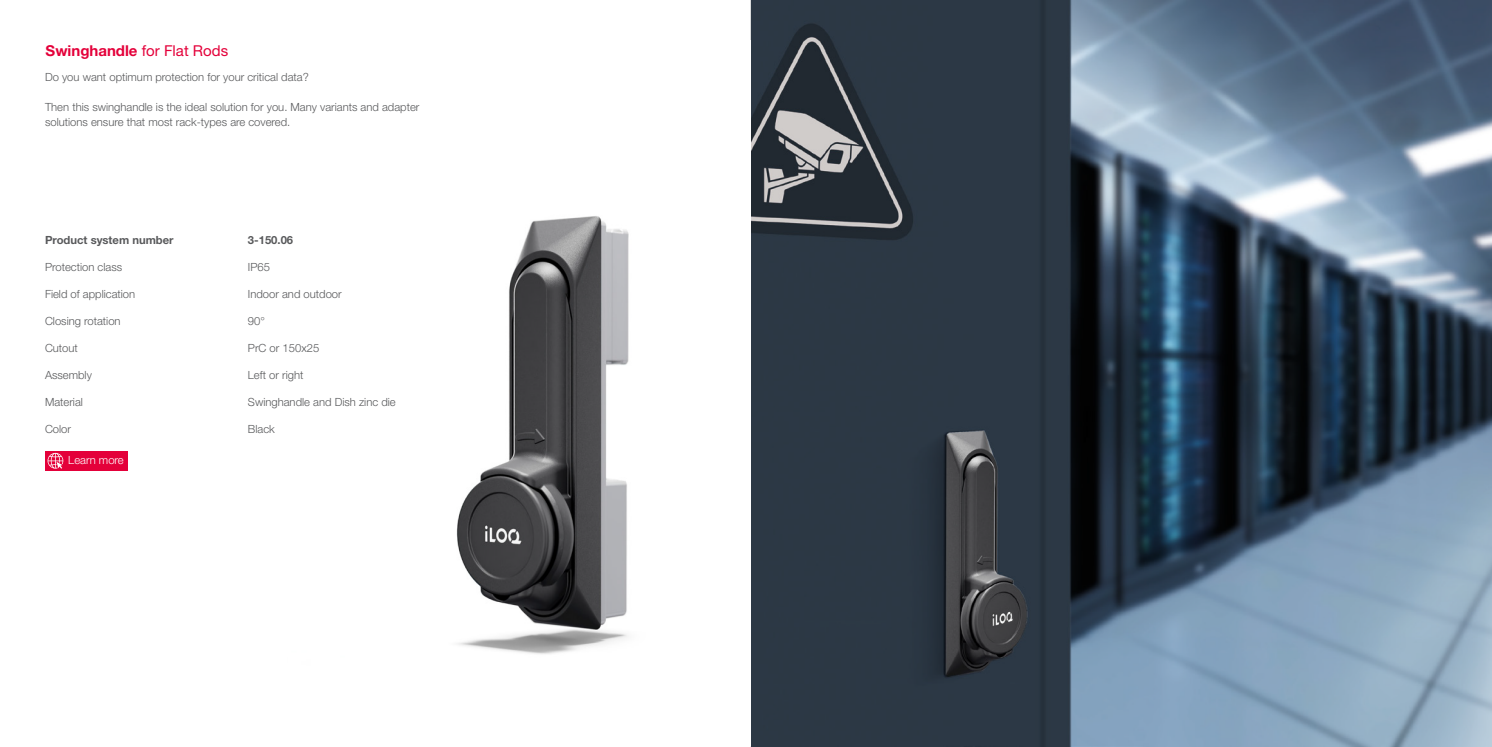
<style>
.page{position:relative;width:1492px;height:747px;background:#fff}
.page>*{position:absolute;margin:0;border:0;box-sizing:border-box;transform-origin:0 0}
.t1{font:700 15px "Helvetica Neue LT Std";color:#e4003a}
.t2{font:300 11.25px/15px "Helvetica Neue LT Std";color:#58595b}
.t3{font:700 11.25px "Helvetica Neue LT Std";color:#58595b}
.t4{font:300 11.25px "Helvetica Neue LT Std";color:#fff}
.s1{font-weight:400}
</style>
<div class="page">
<hr style="left:750px;top:0;width:1px;height:746px;background:#d1d3d4">
<div style="left:46px;top:451px;width:82px;height:19px;background:#e4003a"></div>
<svg style="left:48px;top:452px;width:15px;height:16px"></svg>
<img style="left:456px;top:41px;width:295px;height:704px">
<img style="left:751px;top:0;width:740px;height:746px">
<h1 class="t1" style="left:46px;top:41px;width:184px">Swinghandle <span class="s1">for Flat Rods</span></h1>
<p class="t2" style="left:45px;top:69px;width:265px">Do you want optimum protection for your critical data?</p>
<p class="t2" style="left:45px;top:99px;width:376px">Then this swinghandle is the ideal solution for you. Many variants and adapter solutions ensure that most rack-types are covered.</p>
<p class="t3" style="left:45px;top:233px;width:130px">Product system number</p>
<p class="t2" style="left:45px;top:259px;width:79px">Protection class</p>
<p class="t2" style="left:45px;top:286px;width:92px">Field of application</p>
<p class="t2" style="left:45px;top:313px;width:77px">Closing rotation</p>
<p class="t2" style="left:45px;top:340px;width:34px">Cutout</p>
<p class="t2" style="left:45px;top:367px;width:48px">Assembly</p>
<p class="t2" style="left:45px;top:394px;width:39px">Material</p>
<p class="t2" style="left:45px;top:421px;width:28px">Color</p>
<p class="t4" style="left:68px;top:453px;width:57px">Learn more</p>
<p class="t3" style="left:248px;top:233px;width:47px">3-150.06</p>
<p class="t2" style="left:248px;top:259px;width:24px">IP65</p>
<p class="t2" style="left:248px;top:286px;width:95px">Indoor and outdoor</p>
<p class="t2" style="left:248px;top:313px;width:19px">90°</p>
<p class="t2" style="left:248px;top:340px;width:73px">PrC or 150x25</p>
<p class="t2" style="left:248px;top:367px;width:57px">Left or right</p>
<p class="t2" style="left:248px;top:394px;width:149px">Swinghandle and Dish zinc die</p>
<p class="t2" style="left:248px;top:421px;width:28px">Black</p>
</div>
